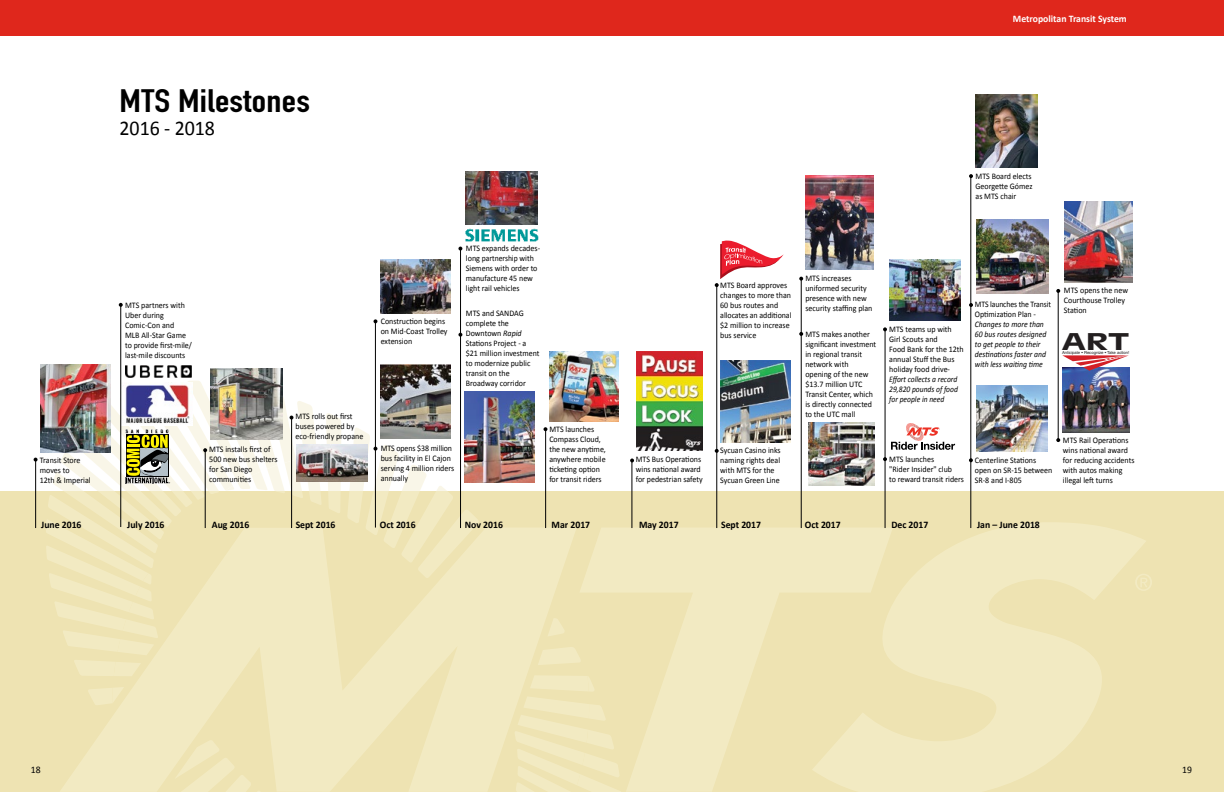
<style>
.page{position:relative;width:1224px;height:792px;background:#fff}
.page>*{position:absolute;margin:0;border:0;box-sizing:border-box;transform-origin:0 0}
.t1{font:700 32px "DIN Condensed";letter-spacing:.01em;color:#000;scale:1.21 1}
.t2{font:500 25.4px "Antique Oli SCT";color:#231f20;scale:1.5 1}
.t3{font:21px "Calibri";letter-spacing:-.005em;color:#000;scale:.95 1}
.t4{font:700 10px "Calibri";color:#000}
.t5{font:700 10px "Calibri";color:#fff}
.t6{font:10px "Calibri";color:#000}
.t7{font:8.5px/10px "Calibri";color:#000;scale:.94 1}
.t8{font:italic 8.5px/10px "Calibri";color:#000;scale:.91 1}
.t9{font:8.5px/10px "Calibri";color:#000;scale:.93 1}
.t10{font:italic 8.5px/10px "Calibri";color:#000;text-align:justify;scale:.89 1}
.t11{font:8.5px/10px "Calibri";color:#000;scale:.91 1}
.t12{font:4.2px "Helvetica LT Std";letter-spacing:-.005em;color:#231f20}
.s1{font-style:italic}
</style>
<div class="page">
<div style="left:0;top:491px;width:612px;height:301px;background:#eee3b2"></div>
<svg style="left:60px;top:528px;width:454px;height:264px;fill:#f2eac2"></svg>
<hr style="left:35px;top:460px;width:1px;height:68px;background:#000">
<hr style="left:121px;top:305px;width:1px;height:222px;background:#000">
<hr style="left:460px;top:249px;width:1px;height:279px;background:#000">
<hr style="left:545px;top:428px;width:1px;height:100px;background:#000">
<svg style="left:119px;top:303px;width:4px;height:4px"></svg>
<svg style="left:34px;top:458px;width:4px;height:4px"></svg>
<svg style="left:458px;top:247px;width:4px;height:4px"></svg>
<img style="left:41px;top:364px;width:70px;height:89px">
<img style="left:210px;top:368px;width:72px;height:13px">
<img style="left:341px;top:444px;width:6px;height:38px">
<img style="left:381px;top:259px;width:69px;height:55px">
<img style="left:550px;top:351px;width:68px;height:70px">
<img style="left:465px;top:391px;width:70px;height:91px">
<hr style="left:375px;top:322px;width:1px;height:206px;background:#000">
<svg style="left:347px;top:426px;width:133px;height:153px"></svg>
<div style="left:0;top:0;width:612px;height:36px;background:#df271c"></div>
<img style="left:126px;top:366px;width:66px;height:11px">
<svg style="left:46px;top:381px;width:295px;height:295px"></svg>
<img style="left:381px;top:364px;width:69px;height:75px">
<img style="left:465px;top:228px;width:74px;height:14px">
<img style="left:466px;top:171px;width:71px;height:54px">
<div style="left:612px;top:491px;width:612px;height:301px;background:#eee3b2"></div>
<svg style="left:623px;top:528px;width:189px;height:264px;fill:#f2eac2"></svg>
<svg style="left:812px;top:522px;width:334px;height:270px;fill:#f2eac2"></svg>
<svg style="left:1135px;top:574px;width:17px;height:17px"></svg>
<hr style="left:632px;top:460px;width:1px;height:68px;background:#000">
<hr style="left:885px;top:329px;width:1px;height:199px;background:#000">
<hr style="left:971px;top:176px;width:1px;height:352px;background:#000">
<svg style="left:969px;top:174px;width:4px;height:4px"></svg>
<svg style="left:883px;top:327px;width:4px;height:4px"></svg>
<svg style="left:883px;top:457px;width:4px;height:4px"></svg>
<svg style="left:969px;top:458px;width:4px;height:4px"></svg>
<svg style="left:799px;top:332px;width:4px;height:4px"></svg>
<svg style="left:799px;top:277px;width:4px;height:4px"></svg>
<svg style="left:969px;top:303px;width:4px;height:4px"></svg>
<svg style="left:1056px;top:289px;width:4px;height:4px"></svg>
<svg style="left:1056px;top:438px;width:4px;height:4px"></svg>
<img style="left:637px;top:352px;width:66px;height:98px">
<svg style="left:715px;top:240px;width:69px;height:47px"></svg>
<img style="left:721px;top:361px;width:69px;height:82px">
<img style="left:806px;top:175px;width:68px;height:94px">
<img style="left:808px;top:422px;width:66px;height:63px">
<svg style="left:891px;top:423px;width:64px;height:27px"></svg>
<img style="left:890px;top:259px;width:70px;height:61px">
<img style="left:975px;top:94px;width:63px;height:73px">
<img style="left:976px;top:220px;width:73px;height:73px">
<div style="left:612px;top:0;width:612px;height:36px;background:#df271c"></div>
<hr style="left:717px;top:284px;width:1px;height:244px;background:#000">
<hr style="left:801px;top:278px;width:1px;height:250px;background:#000">
<img style="left:1062px;top:367px;width:68px;height:66px">
<img style="left:1065px;top:202px;width:68px;height:81px">
<hr style="left:1058px;top:290px;width:1px;height:151px;background:#000">
<svg style="left:1062px;top:355px;width:67px;height:16px"></svg>
<img style="left:976px;top:385px;width:72px;height:67px">
<svg style="left:514px;top:528px;width:109px;height:264px"></svg>
<p class="t7" style="left:40px;top:455px;width:56px">Transit Store moves to<br>12th &amp; Imperial</p>
<p class="t5" style="left:1013px;top:12px;width:115px">Metropolitan Transit System</p>
<h1 class="t1" style="left:120px;top:79px;width:159px">MTS Milestones</h1>
<h3 class="t3" style="left:120px;top:115px;width:102px">2016 - 2018</h3>
<p class="t7" style="left:976px;top:171px;width:62px;text-align:justify">MTS Board elects Georgette Gómez as MTS chair</p>
<p class="t7" style="left:999px;top:181px;width:7px">t</p>
<p class="t7" style="left:125px;top:300px;width:73px">MTS partners with<br>Uber during<br>Comic-Con and<br>MLB All-Star Game to provide first-mile/ last-mile discounts</p>
<p class="t7" style="left:209px;top:444px;width:74px">MTS installs first of<br>500 new bus shelters for San Diego communities</p>
<p class="t7" style="left:296px;top:412px;width:74px">MTS rolls out first buses powered by eco-friendly propane</p>
<p class="t7" style="left:381px;top:316px;width:73px">Construction begins on Mid-Coast Trolley extension</p>
<p class="t9" style="left:381px;top:443px;width:81px">MTS opens $38 million bus facility in El Cajon serving 4 million riders annually</p>
<p class="t7" style="left:466px;top:243px;width:81px">MTS expands decades&shy;long partnership with<br>Siemens with order to manufacture 45 new light rail vehicles</p>
<p class="t7" style="left:466px;top:308px;width:80px">MTS and SANDAG complete the<br>Downtown <span class="s1">Rapid<br></span>Stations Project - a $21 million investment to modernize public transit on the<br>Broadway corridor</p>
<p class="t7" style="left:720px;top:280px;width:77px">MTS Board approves changes to more than<br>60 bus routes and allocates an additional $2 million to increase bus service</p>
<p class="t7" style="left:805px;top:273px;width:73px">MTS increases uniformed security presence with new security staffing plan</p>
<p class="t7" style="left:805px;top:329px;width:77px">MTS makes another significant investment in regional transit network with opening of the new $13.7 million UTC<br>Transit Center, which is directly connected to the UTC mall</p>
<p class="t7" style="left:889px;top:324px;width:81px">MTS teams up with<br>Girl Scouts and<br>Food Bank for the 12th annual Stuff the Bus holiday food drive-</p>
<p class="t7" style="left:842px;top:303px;width:8px">f</p>
<p class="t7" style="left:924px;top:354px;width:4px">f</p>
<p class="t10" style="left:889px;top:374px;width:79px">Effort collects a record 29,820 pounds of food for people in need</p>
<p class="t10" style="left:893px;top:374px;width:4px">f</p>
<p class="t7" style="left:1064px;top:285px;width:70px">MTS opens the new<br>Courthouse Trolley<br>Station</p>
<p class="t11" style="left:975px;top:300px;width:85px">MTS launches the Transit<br>Optimization Plan -</p>
<p class="t8" style="left:975px;top:319px;width:80px">Changes to more than<br>60 bus routes designed to get people to their destinations faster and with less waiting time</p>
<h2 class="t2" style="left:1061px;top:327px;width:47px">ART</h2>
<p class="t12" style="left:1062px;top:350px;width:69px">Anticipate • Recognize • Take action!</p>
<p class="t7" style="left:549px;top:425px;width:62px">MTS launches<br>Compass Cloud, the new anytime, anywhere mobile ticketing option for transit riders</p>
<p class="t7" style="left:1063px;top:435px;width:78px">MTS Rail Operations wins national award for reducing accidents with autos making illegal left turns</p>
<p class="t7" style="left:720px;top:445px;width:66px">Sycuan Casino inks naming rights deal with MTS for the<br>Sycuan Green Line</p>
<p class="t7" style="left:889px;top:455px;width:81px">MTS launches<br>"Rider Insider" club<br>to reward transit riders</p>
<p class="t7" style="left:636px;top:455px;width:73px">MTS Bus Operations wins national award for pedestrian safety</p>
<p class="t7" style="left:975px;top:455px;width:84px">Centerline Stations open on SR-15 between<br>SR-8 and I-805</p>
<p class="t4" style="left:41px;top:518px;width:42px">June 2016</p>
<p class="t4" style="left:127px;top:518px;width:39px">July 2016</p>
<p class="t4" style="left:212px;top:518px;width:39px">Aug 2016</p>
<p class="t4" style="left:296px;top:518px;width:41px">Sept 2016</p>
<p class="t4" style="left:465px;top:518px;width:40px">Nov 2016</p>
<p class="t4" style="left:552px;top:518px;width:40px">Mar 2017</p>
<p class="t4" style="left:639px;top:518px;width:41px">May 2017</p>
<p class="t4" style="left:721px;top:518px;width:41px">Sept 2017</p>
<p class="t4" style="left:805px;top:518px;width:37px">Oct 2017</p>
<p class="t4" style="left:891px;top:518px;width:38px">Dec 2017</p>
<p class="t4" style="left:977px;top:518px;width:64px">Jan – June 2018</p>
<p class="t4" style="left:380px;top:518px;width:37px">Oct 2016</p>
<p class="t6" style="left:31px;top:763px;width:11px">18</p>
<p class="t6" style="left:1182px;top:763px;width:11px">19</p>
</div>
